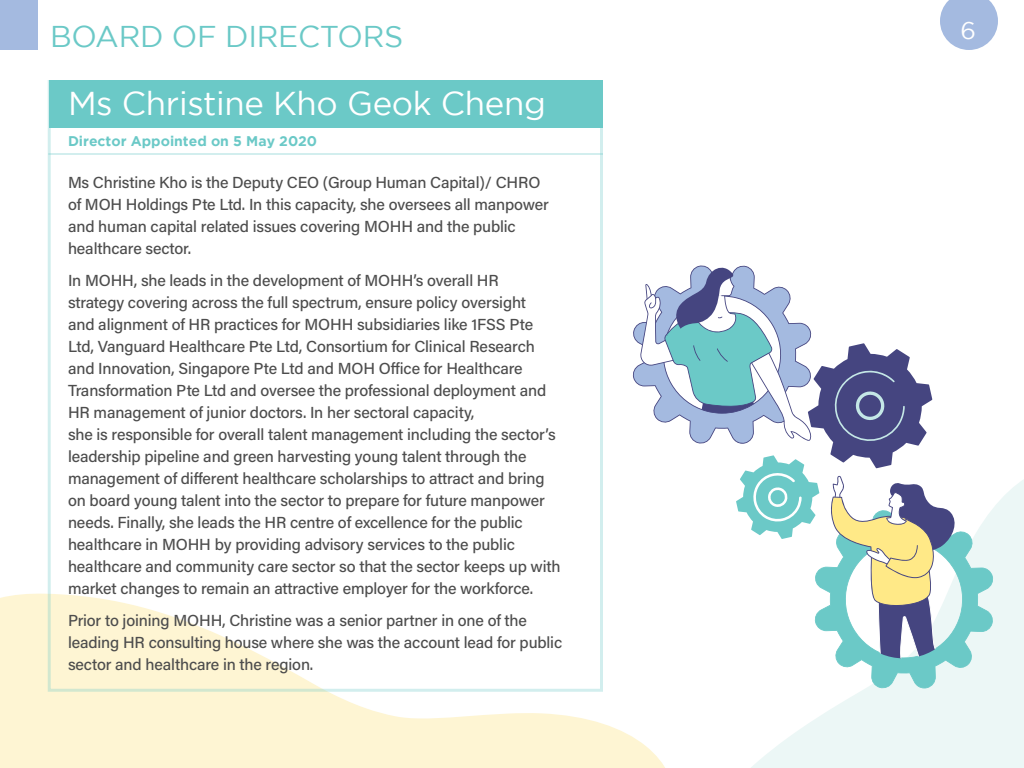
<style>
.page{position:relative;width:1024px;height:768px;background:#fff}
.page>*{position:absolute;margin:0;border:0;box-sizing:border-box;transform-origin:0 0}
.t1{font:33px "Gotham";letter-spacing:-.01em;color:#fff}
.t2{font:30px "Gotham";letter-spacing:-.01em;color:#6bc9c7}
.t3{font:24px "Gotham";color:#fff}
.t4{font:16px/22px "Acumin Variable Concept";letter-spacing:-.01em;color:#4d4d4d}
.t5{font:700 14px "Gotham";color:#6bc9c7}
</style>
<div class="page">
<svg style="left:940px;top:0;width:58px;height:50px"></svg>
<svg style="left:0;top:593px;width:663px;height:175px;fill:#fef5d3"></svg>
<svg style="left:663px;top:479px;width:361px;height:289px;fill:#ecf7f6"></svg>
<div style="left:0;top:0;width:38px;height:50px;background:#a4bae0"></div>
<div style="left:49px;top:80px;width:554px;height:48px;background:#6bc9c7"></div>
<hr style="left:48px;top:153px;width:555px;height:2px;background:#6bc9c7">
<svg style="left:633px;top:323px;width:7px;height:63px"></svg>
<svg style="left:814px;top:509px;width:180px;height:180px"></svg>
<svg style="left:640px;top:265px;width:319px;height:393px"></svg>
<h2 class="t2" style="left:50px;top:20px;width:355px">BOARD OF DIRECTORS</h2>
<h3 class="t3" style="left:960px;top:17px;width:17px">6</h3>
<h1 class="t1" style="left:68px;top:85px;width:480px">Ms Christine Kho Geok Cheng</h1>
<p class="t5" style="left:68px;top:133px;width:251px">Director Appointed on 5 May 2020</p>
<p class="t4" style="left:68px;top:171px;width:483px">Ms Christine Kho is the Deputy CEO (Group Human Capital)/ CHRO of MOH Holdings Pte Ltd. In this capacity, she oversees all manpower and human capital related issues covering MOHH and the public healthcare sector.</p>
<p class="t4" style="left:68px;top:269px;width:494px">In MOHH, she leads in the development of MOHH’s overall HR<br>strategy covering across the full spectrum, ensure policy oversight<br>and alignment of HR practices for MOHH subsidiaries like 1FSS Pte Ltd, Vanguard Healthcare Pte Ltd, Consortium for Clinical Research and Innovation, Singapore Pte Ltd and MOH Office for Healthcare Transformation Pte Ltd and oversee the professional deployment and HR management of junior doctors. In her sectoral capacity,<br>she is responsible for overall talent management including the sector’s leadership pipeline and green harvesting young talent through the management of different healthcare scholarships to attract and bring on board young talent into the sector to prepare for future manpower needs. Finally, she leads the HR centre of excellence for the public healthcare in MOHH by providing advisory services to the public healthcare and community care sector so that the sector keeps up with market changes to remain an attractive employer for the workforce.</p>
<p class="t4" style="left:68px;top:609px;width:496px">Prior to joining MOHH, Christine was a senior partner in one of the leading HR consulting house where she was the account lead for public sector and healthcare in the region.</p>
</div>
